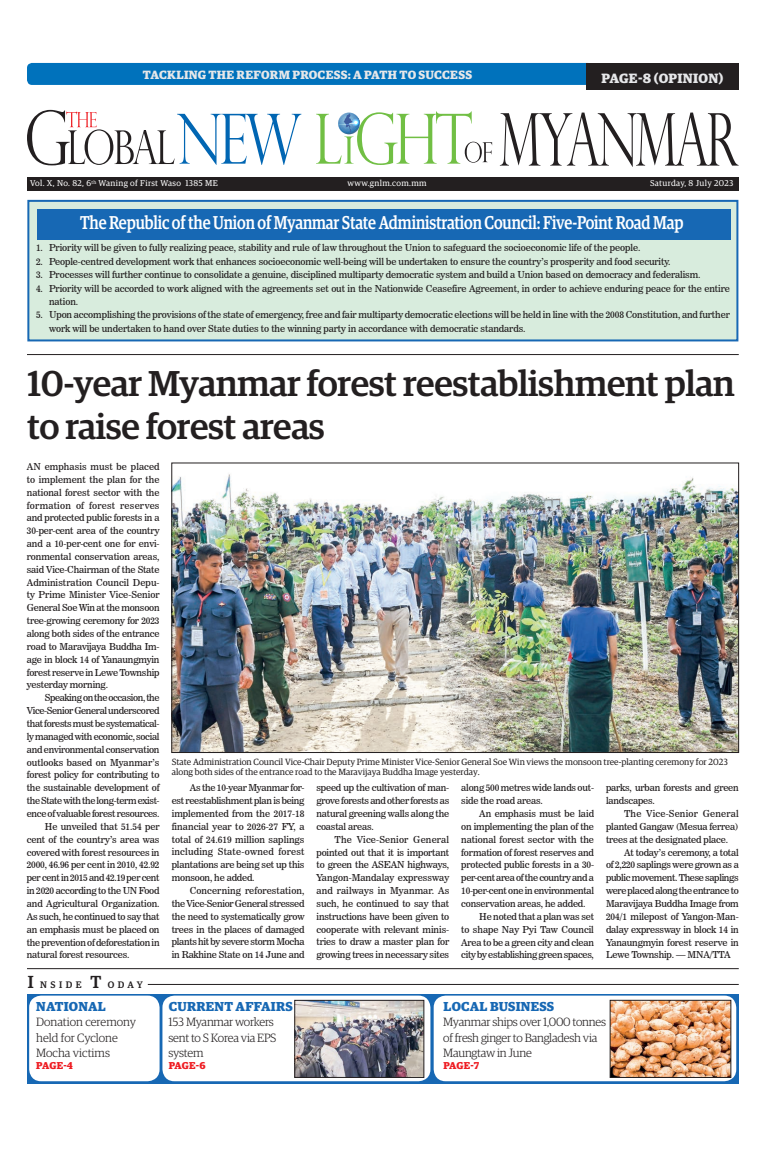
<style>
.page{position:relative;width:773px;height:1152px;background:#fff}
.page>*{position:absolute;margin:0;border:0;box-sizing:border-box;transform-origin:0 0}
.Brief_Head{font:500 36px/43.2px "Guardian Egyp";letter-spacing:-.01em;color:#231f20}
.Brief_Head-2{font:500 18.6px "Guardian Egyp";letter-spacing:-.01em;color:#fff;scale:.83 1}
.t1{font:700 13.5px "Guardian Egyp";letter-spacing:.02em;color:#e6e7e9}
.t2{font:700 13px "Guardian Egyp";letter-spacing:.02em;color:#1768b4}
.t3{font:300 12px/15.6px "Guardian Egyp";letter-spacing:-.02em;color:#231f20}
.t4{font:300 12px/15.6px "Guardian Egyp";color:#231f20}
.t5{font:700 12px "Guardian Egyp";letter-spacing:.02em;color:#e6e7e9}
.t6{font:700 10px "Guardian Egyp";letter-spacing:-.01em;color:#ee1d23}
._2nd_Body{font:9.5px/12.9px "News 706 BT Roman C";letter-spacing:-.01em;color:#231f20;text-align:justify}
.Normal_Para{font:500 9.5px "Guardian Egyp";letter-spacing:.37em;color:#231f20}
.t7{font:9px/10.8px "Guardian Egyp";color:#231f20}
.t8{font:8.5px "Guardian Egyp";letter-spacing:.04em;color:#fff}
.s1{font-size:17.5px}
</style>
<div class="page">
<div style="left:27px;top:177px;width:711px;height:14px;background:#231f20"></div>
<svg style="left:27px;top:110px;width:274px;height:55px"></svg>
<svg style="left:500px;top:113px;width:238px;height:54px"></svg>
<svg style="left:316px;top:111px;width:176px;height:54px"></svg>
<div style="left:27px;top:63px;width:559px;height:22px;background:#0072bc"></div>
<div style="left:586px;top:63px;width:152px;height:27px;background:#231f20"></div>
<div style="left:27px;top:200px;width:711px;height:141px;background:#d8ecdd;border:2px solid #1768b4"></div>
<div style="left:37px;top:209px;width:693px;height:30px;background:#1768b4"></div>
<hr style="left:27px;top:354px;width:711px;height:1px;background:#231f20">
<hr style="left:27px;top:968px;width:711px;height:1px;background:#231f20">
<svg style="left:27px;top:994px;width:711px;height:90px;background:#3279bc"></svg>
<div style="left:162px;top:996px;width:268px;height:85px;background:#fff;border-radius:12px"></div>
<div style="left:29px;top:996px;width:130px;height:85px;background:#fff;border-radius:12px"></div>
<div style="left:433px;top:996px;width:303px;height:85px;background:#fff;border-radius:12px"></div>
<hr style="left:148px;top:984px;width:590px;height:1px;background:#231f20">
<img style="left:174px;top:474px;width:562px;height:277px">
<div style="left:172px;top:463px;width:566px;height:290px;border:1px solid #231f20"></div>
<img style="left:296px;top:1002px;width:126px;height:74px">
<div style="left:294px;top:1000px;width:130px;height:78px;border:1px solid #231f20"></div>
<img style="left:612px;top:1002px;width:117px;height:74px">
<div style="left:610px;top:1000px;width:121px;height:78px;border:1px solid #231f20"></div>
<p class="t5" style="left:143px;top:65px;width:331px">TACKLING THE REFORM PROCESS: A PATH TO SUCCESS</p>
<p class="t1" style="left:601px;top:68px;width:123px">PAGE-8 (OPINION)</p>
<p class="t8" style="left:30px;top:178px;width:189px">Vol. X, No. 82, 6<sup>th</sup> Waning of First Waso 1385 ME</p>
<p class="t8" style="left:347px;top:178px;width:81px">www.gnlm.com.mm</p>
<p class="t8" style="left:650px;top:178px;width:85px">Saturday, 8 July 2023</p>
<p class="Brief_Head-2" style="left:80px;top:209px;width:728px">The Republic of the Union of Myanmar State Administration Council: Five-Point Road Map</p>
<p class="_2nd_Body" style="left:36px;top:242px;width:605px">1. Priority will be given to fully realizing peace, stability and rule of law throughout the Union to safeguard the socioeconomic life of the people.</p>
<p class="_2nd_Body" style="left:36px;top:255px;width:636px">2. People-centred development work that enhances socioeconomic well-being will be undertaken to ensure the country’s prosperity and food security.</p>
<p class="_2nd_Body" style="left:36px;top:268px;width:666px">3. Processes will further continue to consolidate a genuine, disciplined multiparty democratic system and build a Union based on democracy and federalism.</p>
<p class="_2nd_Body" style="left:49px;top:281px;width:682px;line-height:13.4px;text-indent:-13px">4. Priority will be accorded to work aligned with the agreements set out in the Nationwide Ceasefire Agreement, in order to achieve enduring peace for the entire nation.</p>
<p class="_2nd_Body" style="left:49px;top:308px;width:682px;line-height:13.4px;text-indent:-13px">5. Upon accomplishing the provisions of the state of emergency, free and fair multiparty democratic elections will be held in line with the 2008 Constitution, and further work will be undertaken to hand over State duties to the winning party in accordance with democratic standards.</p>
<p class="Brief_Head" style="left:27px;top:359px;width:709px">10-year Myanmar forest reestablishment plan to raise forest areas</p>
<p class="_2nd_Body" style="left:27px;top:460px;width:134px">AN emphasis must be placed to implement the plan for the national forest sector with the formation of forest reserves and protected public forests in a 30-per-cent area of the country and a 10-per-cent one for envi&shy;ronmental conservation areas, said Vice-Chairman of the State Administration Council Depu&shy;ty Prime Minister Vice-Senior General Soe Win at the monsoon tree-growing ceremony for 2023 along both sides of the entrance road to Maravijaya Buddha Im&shy;age in block 14 of Yanaungmyin forest reserve in Lewe Township yesterday morning.</p>
<p class="_2nd_Body" style="left:27px;top:691px;width:134px;text-indent:18px">Speaking on the occasion, the Vice-Senior General underscored that forests must be systematical&shy;ly managed with economic, social and environmental conservation outlooks based on Myanmar’s forest policy for contributing to the sustainable development of the State with the long-term exist&shy;ence of valuable forest resources.</p>
<p class="_2nd_Body" style="left:27px;top:820px;width:134px;text-indent:18px">He unveiled that 51.54 per cent of the country’s area was covered with forest resources in 2000, 46.96 per cent in 2010, 42.92 per cent in 2015 and 42.19 per cent in 2020 according to the UN Food and Agricultural Organization.<br>As such, he continued to say that an emphasis must be placed on the prevention of deforestation in natural forest resources.</p>
<p class="t7" style="left:172px;top:755px;width:557px">State Administration Council Vice-Chair Deputy Prime Minister Vice-Senior General Soe Win views the monsoon tree-planting ceremony for 2023 along both sides of the entrance road to the Maravijaya Buddha Image yesterday.</p>
<p class="_2nd_Body" style="left:172px;top:781px;width:134px;text-indent:18px">As the 10-year Myanmar for&shy;est reestablishment plan is being implemented from the 2017-18 financial year to 2026-27 FY, a total of 24.619 million saplings including State-owned forest plantations are being set up this monsoon, he added.</p>
<p class="_2nd_Body" style="left:172px;top:884px;width:134px;text-indent:18px">Concerning reforestation, the Vice-Senior General stressed the need to systematically grow trees in the places of damaged plants hit by severe storm Mocha in Rakhine State on 14 June and</p>
<p class="_2nd_Body" style="left:316px;top:781px;width:134px">speed up the cultivation of man&shy;grove forests and other forests as natural greening walls along the coastal areas.</p>
<p class="_2nd_Body" style="left:316px;top:833px;width:134px;text-indent:18px">The Vice-Senior General pointed out that it is important to green the ASEAN highways, Yangon-Mandalay expressway and railways in Myanmar. As such, he continued to say that instructions have been given to cooperate with relevant minis&shy;tries to draw a master plan for growing trees in necessary sites</p>
<p class="_2nd_Body" style="left:461px;top:781px;width:134px">along 500 metres wide lands out&shy;side the road areas.</p>
<p class="_2nd_Body" style="left:461px;top:807px;width:134px;text-indent:18px">An emphasis must be laid on implementing the plan of the national forest sector with the formation of forest reserves and protected public forests in a 30- per-cent area of the country and a 10-per-cent one in environmental conservation areas, he added.</p>
<p class="_2nd_Body" style="left:461px;top:910px;width:134px;text-indent:18px">He noted that a plan was set to shape Nay Pyi Taw Council Area to be a green city and clean city by establishing green spaces,</p>
<p class="_2nd_Body" style="left:606px;top:781px;width:134px">parks, urban forests and green landscapes.</p>
<p class="_2nd_Body" style="left:606px;top:807px;width:134px;text-indent:18px">The Vice-Senior General planted Gangaw (Mesua ferrea) trees at the designated place.</p>
<p class="_2nd_Body" style="left:606px;top:846px;width:134px;text-indent:18px">At today’s ceremony, a total of 2,220 saplings were grown as a public movement. These saplings were placed along the entrance to Maravijaya Buddha Image from 204/1 milepost of Yangon-Man&shy;dalay expressway in block 14 in Yanaungmyin forest reserve in Lewe Township. — MNA/TTA</p>
<p class="Normal_Para" style="left:28px;top:978px;width:116px"><span class="s1">I</span> NSIDE <span class="s1">T</span> ODAY</p>
<p class="t2" style="left:36px;top:996px;width:71px">NATIONAL</p>
<p class="t4" style="left:36px;top:1014px;width:101px">Donation ceremony held for Cyclone<br>Mocha victims</p>
<p class="t6" style="left:36px;top:1058px;width:38px">PAGE-4</p>
<p class="t2" style="left:169px;top:996px;width:125px">CURRENT AFFAIRS</p>
<p class="t3" style="left:168px;top:1014px;width:109px">153 Myanmar workers sent to S Korea via EPS system</p>
<p class="t6" style="left:169px;top:1058px;width:38px">PAGE-6</p>
<p class="t2" style="left:443px;top:996px;width:112px">LOCAL BUSINESS</p>
<p class="t3" style="left:443px;top:1014px;width:164px">Myanmar ships over 1,000 tonnes of fresh ginger to Bangladesh via<br>Maungtaw in June</p>
<p class="t6" style="left:443px;top:1058px;width:37px">PAGE-7</p>
</div>
